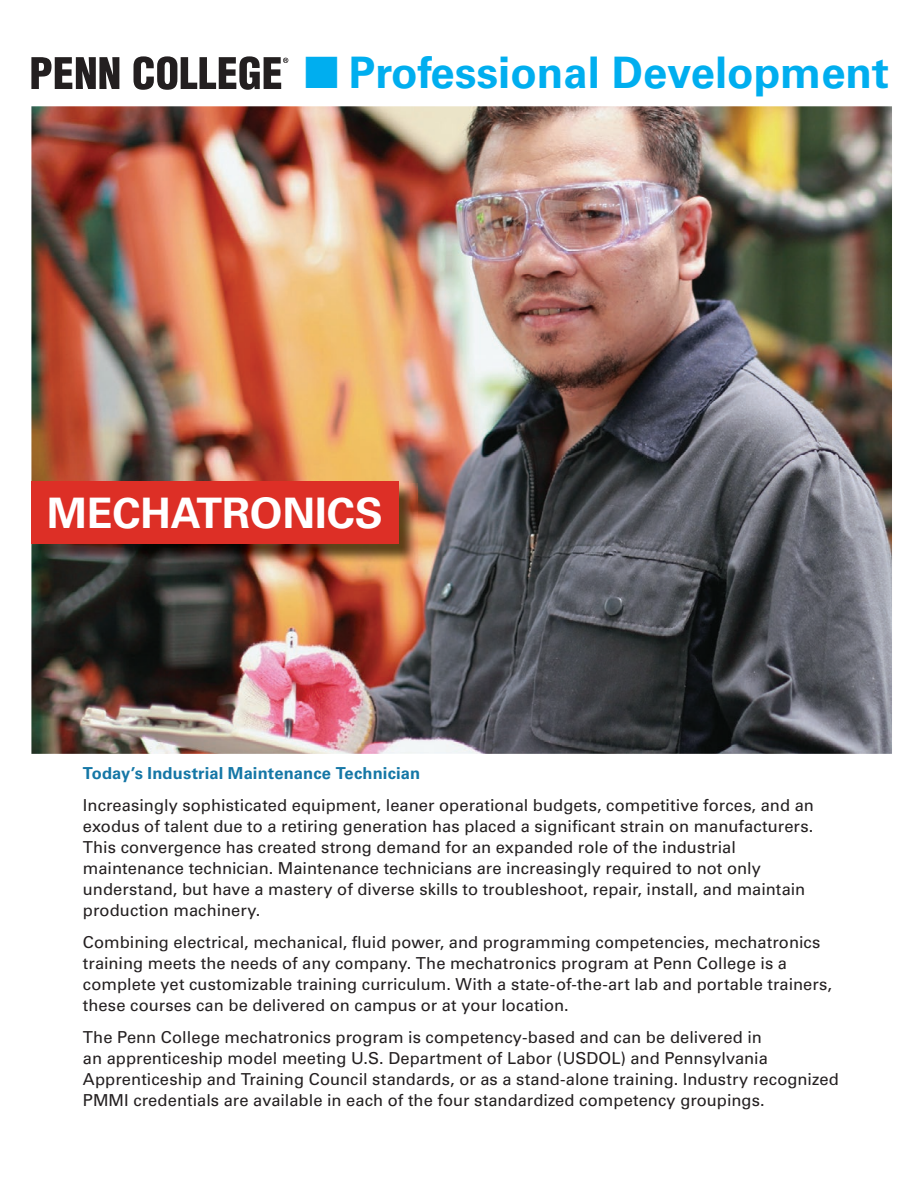
<style>
.page{position:relative;width:918px;height:1188px;background:#fff}
.page>*{position:absolute;margin:0;border:0;box-sizing:border-box;transform-origin:0 0}
.t1{font:700 43.5px "Univers";color:#00aeef}
.t2{font:700 42px "Univers";color:#fff}
.t3{font:16.5px/21px "Univers";letter-spacing:.005em;color:#231f20}
.t4{font:700 16.5px "Univers";letter-spacing:.01em;color:#1577a6}
</style>
<div class="page">
<img style="left:31px;top:106px;width:861px;height:648px">
<svg style="left:31px;top:57px;width:88px;height:32px"></svg>
<svg style="left:134px;top:56px;width:154px;height:34px"></svg>
<img style="left:33px;top:484px;width:384px;height:79px">
<div style="left:31px;top:482px;width:368px;height:62px;background:#dd2f26"></div>
<h1 class="t1" style="left:305px;top:48px;width:586px">■ Professional Development</h1>
<h2 class="t2" style="left:47px;top:489px;width:337px">MECHATRONICS</h2>
<p class="t4" style="left:83px;top:764px;width:339px">Today’s Industrial Maintenance Technician</p>
<p class="t3" style="left:83px;top:795px;width:732px">Increasingly sophisticated equipment, leaner operational budgets, competitive forces, and an exodus of talent due to a retiring generation has placed a significant strain on manufacturers.<br>This convergence has created strong demand for an expanded role of the industrial maintenance technician. Maintenance technicians are increasingly required to not only understand, but have a mastery of diverse skills to troubleshoot, repair, install, and maintain production machinery.</p>
<p class="t3" style="left:83px;top:932px;width:751px">Combining electrical, mechanical, fluid power, and programming competencies, mechatronics training meets the needs of any company. The mechatronics program at Penn College is a complete yet customizable training curriculum. With a state-of-the-art lab and portable trainers, these courses can be delivered on campus or at your location.</p>
<p class="t3" style="left:83px;top:1026px;width:757px">The Penn College mechatronics program is competency-based and can be delivered in<br>an apprenticeship model meeting U.S. Department of Labor (USDOL) and Pennsylvania Apprenticeship and Training Council standards, or as a stand-alone training. Industry recognized PMMI credentials are available in each of the four standardized competency groupings.</p>
</div>
